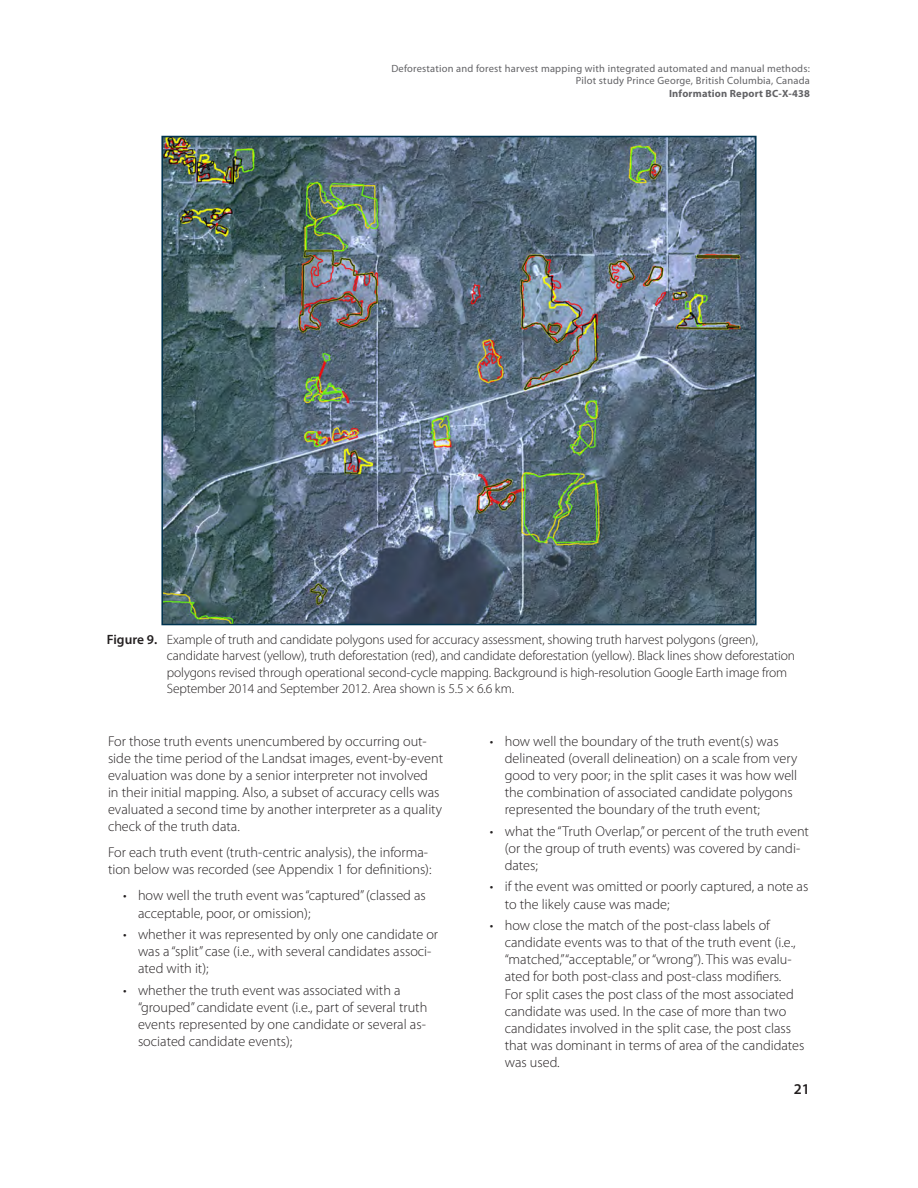
<style>
.page{position:relative;width:918px;height:1188px;background:#fff}
.page>*{position:absolute;margin:0;border:0;box-sizing:border-box;transform-origin:0 0}
.t1{font:600 15px "Myriad Pro";color:#231f20}
.t2{font:300 14.25px/17.1px "Myriad Pro";color:#231f20}
.t3{font:300 13.5px/16.2px "Myriad Pro";letter-spacing:-.01em;color:#231f20}
.t4{font:10.5px/12.6px "Myriad Pro";letter-spacing:.02em;color:#636366;text-align:right}
.t5{font:700 10.5px "Myriad Pro";letter-spacing:.02em;color:#636366}
.s1{font-weight:600}
</style>
<div class="page">
<img style="left:164px;top:139px;width:590px;height:483px">
<div style="left:161px;top:136px;width:596px;height:489px;border:2px solid #00334f"></div>
<p class="t4" style="left:391px;top:62px;width:420px">Deforestation and forest harvest mapping with integrated automated and manual methods:<br>Pilot study Prince George, British Columbia, Canada</p>
<p class="t5" style="left:669px;top:86px;width:142px">Information Report BC-X-438</p>
<p class="t3" style="left:167px;top:632px;width:630px;text-indent:-60px"><span class="s1">Figure 9.</span> Example of truth and candidate polygons used for accuracy assessment, showing truth harvest polygons (green), candidate harvest (yellow), truth deforestation (red), and candidate deforestation (yellow). Black lines show deforestation polygons revised through operational second-cycle mapping. Background is high-resolution Google Earth image from September 2014 and September 2012. Area shown is 5.5 × 6.6 km.</p>
<p class="t2" style="left:108px;top:732px;width:337px">For those truth events unencumbered by occurring out&shy;side the time period of the Landsat images, event-by-event evaluation was done by a senior interpreter not involved<br>in their initial mapping. Also, a subset of accuracy cells was evaluated a second time by another interpreter as a quality check of the truth data.</p>
<p class="t2" style="left:108px;top:844px;width:325px">For each truth event (truth-centric analysis), the informa&shy;tion below was recorded (see Appendix 1 for definitions):</p>
<p class="t2" style="left:138px;top:887px;width:289px;text-indent:-15px">• how well the truth event was “captured” (classed as acceptable, poor, or omission);</p>
<p class="t2" style="left:138px;top:926px;width:302px;text-indent:-15px">• whether it was represented by only one candidate or was a “split” case (i.e., with several candidates associ&shy;ated with it);</p>
<p class="t2" style="left:138px;top:982px;width:291px;text-indent:-15px">• whether the truth event was associated with a “grouped” candidate event (i.e., part of several truth events represented by one candidate or several as&shy;sociated candidate events);</p>
<p class="t2" style="left:505px;top:732px;width:294px;text-indent:-15px">• how well the boundary of the truth event(s) was delineated (overall delineation) on a scale from very good to very poor; in the split cases it was how well the combination of associated candidate polygons represented the boundary of the truth event;</p>
<p class="t2" style="left:505px;top:822px;width:306px;text-indent:-15px">• what the “Truth Overlap,” or percent of the truth event (or the group of truth events) was covered by candi&shy;dates;</p>
<p class="t2" style="left:505px;top:878px;width:305px;text-indent:-15px">• if the event was omitted or poorly captured, a note as to the likely cause was made;</p>
<p class="t2" style="left:505px;top:917px;width:301px;text-indent:-15px">• how close the match of the post-class labels of candidate events was to that of the truth event (i.e., “matched,” “acceptable,” or “wrong”). This was evalu&shy;ated for both post-class and post-class modifiers.<br>For split cases the post class of the most associated candidate was used. In the case of more than two candidates involved in the split case, the post class that was dominant in terms of area of the candidates was used.</p>
<p class="t1" style="left:794px;top:1080px;width:18px">21</p>
</div>
